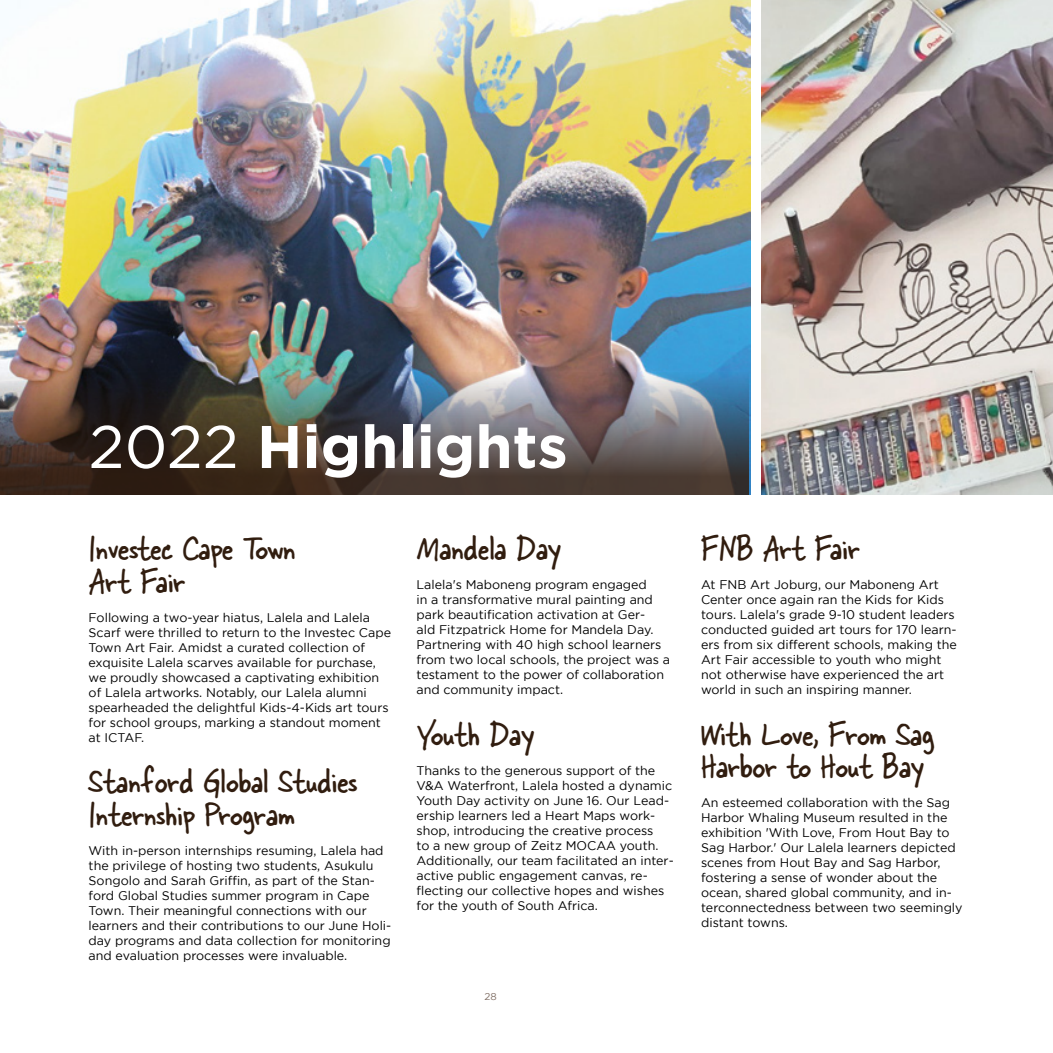
<style>
.page{position:relative;width:1053px;height:1053px;background:#fff}
.page>*{position:absolute;margin:0;border:0;box-sizing:border-box;transform-origin:0 0}
.t1{font:700 60px "Gotham";color:#fff}
.t2{font:37.5px/32.5px "Skippy Sharp";letter-spacing:-.01em;color:#311d0f}
.t3{font:12.5px/15px "Gotham";color:#000}
.t4{font:10px "Gotham";color:#817066}
.s1{font-weight:400}
</style>
<div class="page">
<img style="left:0;top:0;width:750px;height:494px">
<img style="left:0;top:352px;width:748px;height:142px">
<img style="left:761px;top:0;width:291px;height:494px">
<h1 class="t1" style="left:89px;top:412px;width:480px"><span class="s1">2022</span> Highlights</h1>
<h2 class="t2" style="left:89px;top:532px;width:208px">Investec Cape Town<br>Art Fair</h2>
<p class="t3" style="left:89px;top:609px;width:304px">Following a two-year hiatus, Lalela and Lalela Scarf were thrilled to return to the Investec Cape Town Art Fair. Amidst a curated collection of exquisite Lalela scarves available for purchase, we proudly showcased a captivating exhibition of Lalela artworks. Notably, our Lalela alumni spearheaded the delightful Kids-4-Kids art tours for school groups, marking a standout moment at ICTAF.</p>
<h2 class="t2" style="left:89px;top:764px;width:270px">Stanford Global Studies<br>Internship Program</h2>
<p class="t3" style="left:89px;top:842px;width:304px">With in-person internships resuming, Lalela had the privilege of hosting two students, Asukulu Songolo and Sarah Griffin, as part of the Stan&shy;ford Global Studies summer program in Cape Town. Their meaningful connections with our learners and their contributions to our June Holi&shy;day programs and data collection for monitoring and evaluation processes were invaluable.</p>
<h2 class="t2" style="left:416px;top:532px;width:146px">Mandela Day</h2>
<p class="t3" style="left:416px;top:577px;width:255px">Lalela's Maboneng program engaged<br>in a transformative mural painting and park beautification activation at Ger-<br>ald Fitzpatrick Home for Mandela Day.<br>Partnering with 40 high school learners from two local schools, the project was a testament to the power of collaboration and community impact.</p>
<h2 class="t2" style="left:416px;top:717px;width:119px">Youth Day</h2>
<p class="t3" style="left:416px;top:762px;width:259px">Thanks to the generous support of the V&amp;A Waterfront, Lalela hosted a dynamic Youth Day activity on June 16. Our Lead&shy;ership learners led a Heart Maps work&shy;shop, introducing the creative process<br>to a new group of Zeitz MOCAA youth.<br>Additionally, our team facilitated an inter&shy;active public engagement canvas, re&shy;flecting our collective hopes and wishes for the youth of South Africa.</p>
<p class="t4" style="left:484px;top:990px;width:14px">28</p>
<h2 class="t2" style="left:701px;top:532px;width:160px">FNB Art Fair</h2>
<p class="t3" style="left:701px;top:577px;width:257px">At FNB Art Joburg, our Maboneng Art Center once again ran the Kids for Kids tours. Lalela's grade 9-10 student leaders conducted guided art tours for 170 learn&shy;ers from six different schools, making the Art Fair accessible to youth who might not otherwise have experienced the art world in such an inspiring manner.</p>
<h2 class="t2" style="left:701px;top:717px;width:235px">With Love, From Sag<br>Harbor to Hout Bay</h2>
<p class="t3" style="left:701px;top:795px;width:263px">An esteemed collaboration with the Sag Harbor Whaling Museum resulted in the exhibition 'With Love, From Hout Bay to Sag Harbor.' Our Lalela learners depicted scenes from Hout Bay and Sag Harbor, fostering a sense of wonder about the ocean, shared global community, and in&shy;terconnectedness between two seemingly distant towns.</p>
</div>
